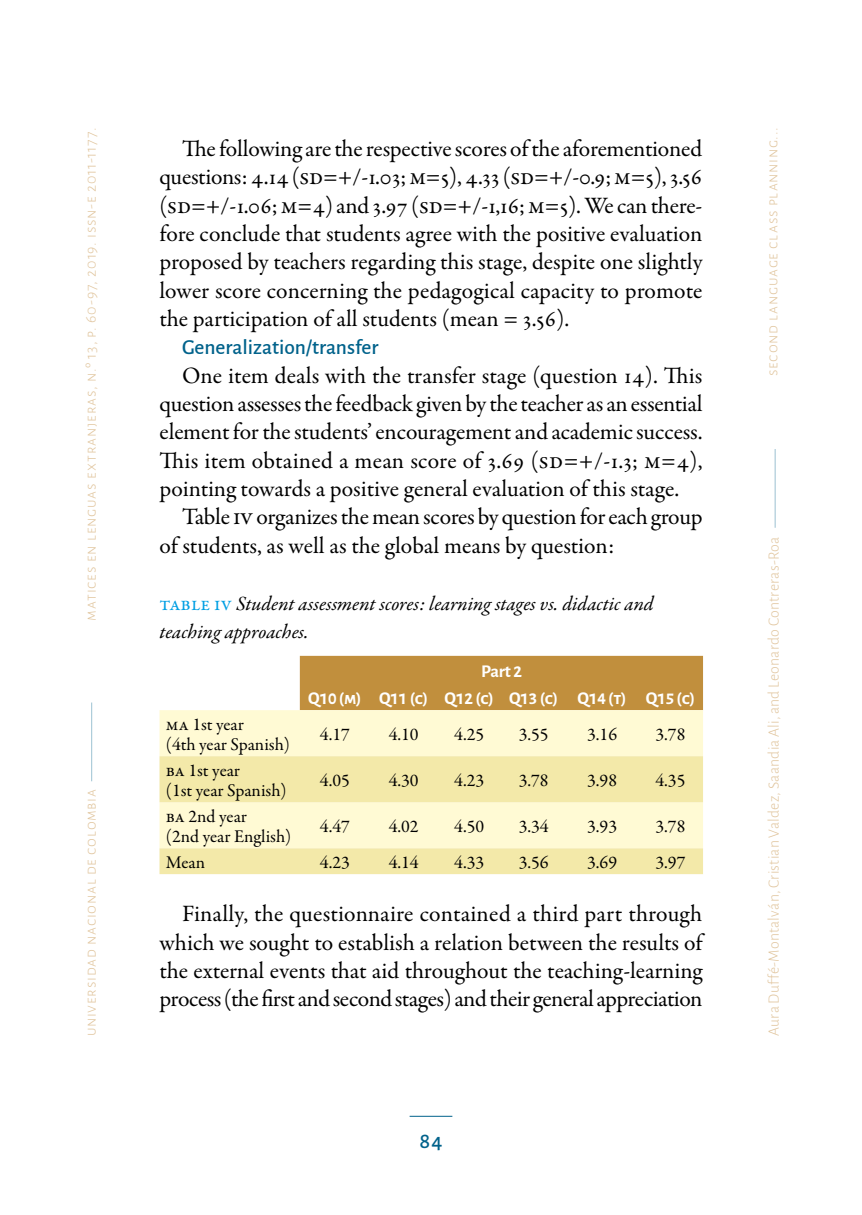
<style>
.page{position:relative;width:862px;height:1215px;background:#fff}
.page>*{position:absolute;margin:0;border:0;box-sizing:border-box;transform-origin:0 0}
.t1{font:23.62px/28.3px "Garamond Premr Pro";color:#000;text-align:justify}
.t2{font:500 22.5px "Alegreya Sans";color:#00628b}
.t3{font:500 21.38px "Alegreya Sans";color:#00628b}
.t4{font:italic 20.25px/28.3px "Garamond Premr Pro";color:#000}
.t5{font:18px/20.2px "Garamond Premr Pro";color:#000}
.t6{font:700 18px/27.2px "Alegreya Sans";letter-spacing:-.01em;color:#fff;text-align:center}
.t7{font:300 15.75px "Alegreya Sans";letter-spacing:.035em;color:#e0c49c}
.t8{font:300 15.75px "Alegreya Sans";letter-spacing:.01em;color:#e0c49c}
.s1{font-style:normal;color:#009fe3}
</style>
<div class="page">
<hr style="left:410px;top:1116px;width:42px;height:1px;background:#00628b">
<hr style="left:91px;top:703px;width:1px;height:78px;background:#00628b">
<hr style="left:775px;top:449px;width:1px;height:79px;background:#00628b">
<div style="left:300px;top:656px;width:403px;height:54px;background:#c18f3d"></div>
<div style="left:159px;top:710px;width:544px;height:46px;background:#fffad4"></div>
<svg style="left:159px;top:756px;width:544px;height:118px;background:#f7efbb"></svg>
<p class="t7" style="left:80px;top:621px;width:494px;rotate:-90deg">Matices en Lenguas Extranjeras, N .o 13, p. 60-97, 2019. ISSN-e 2011-1177.</p>
<p class="t7" style="left:762px;top:376px;width:250px;rotate:-90deg">second language class planning...</p>
<p class="t1" style="left:159px;top:135px;width:544px;text-indent:23px">The following are the respective scores of the aforementioned questions: 4.14 (sd=+/-1.03; m=5), 4.33 (sd=+/-0.9; m=5), 3.56 (sd=+/-1.06; m=4) and 3.97 (sd=+/-1,16; m=5). We can there&shy;fore conclude that students agree with the positive evaluation proposed by teachers regarding this stage, despite one slightly lower score concerning the pedagogical capacity to promote the participation of all students (mean = 3.56).</p>
<p class="t3" style="left:182px;top:332px;width:198px">Generalization/transfer</p>
<p class="t1" style="left:182px;top:362px;width:522px">One item deals with the transfer stage (question 14). This</p>
<p class="t1" style="left:159px;top:390px;width:545px">question assesses the feedback given by the teacher as an essential</p>
<p class="t1" style="left:159px;top:418px;width:545px">element for the students’ encouragement and academic success.</p>
<p class="t1" style="left:159px;top:447px;width:544px">This item obtained a mean score of 3.69 (sd=+/-1.3; m=4),</p>
<p class="t1" style="left:159px;top:475px;width:521px">pointing towards a positive general evaluation of this stage.</p>
<p class="t1" style="left:182px;top:503px;width:521px">Table iv organizes the mean scores by question for each group</p>
<p class="t1" style="left:159px;top:532px;width:456px">of students, as well as the global means by question:</p>
<p class="t4" style="left:159px;top:590px;width:496px"><span class="s1">Table iv</span> Student assessment scores: learning stages vs. didactic and teaching approaches.</p>
<p class="t6" style="left:308px;top:656px;width:388px">Part 2<br>Q10 (m) Q11 (c) Q12 (c) Q13 (c) Q14 (t) Q15 (c)</p>
<p class="t5" style="left:166px;top:714px;width:126px">ma 1st year<br>(4th year Spanish)</p>
<p class="t5" style="left:320px;top:724px;width:31px">4.17</p>
<p class="t5" style="left:389px;top:724px;width:31px">4.10</p>
<p class="t5" style="left:454px;top:724px;width:31px">4.25</p>
<p class="t5" style="left:519px;top:724px;width:31px">3.55</p>
<p class="t5" style="left:587px;top:724px;width:31px">3.16</p>
<p class="t5" style="left:655px;top:724px;width:31px">3.78</p>
<p class="t5" style="left:166px;top:760px;width:122px">ba 1st year<br>(1st year Spanish)</p>
<p class="t5" style="left:320px;top:770px;width:31px">4.05</p>
<p class="t5" style="left:389px;top:770px;width:31px">4.30</p>
<p class="t5" style="left:454px;top:770px;width:31px">4.23</p>
<p class="t5" style="left:519px;top:770px;width:31px">3.78</p>
<p class="t5" style="left:587px;top:770px;width:31px">3.98</p>
<p class="t5" style="left:655px;top:770px;width:31px">4.35</p>
<p class="t5" style="left:166px;top:806px;width:127px">ba 2nd year<br>(2nd year English)</p>
<p class="t5" style="left:320px;top:817px;width:31px">4.47</p>
<p class="t5" style="left:389px;top:817px;width:31px">4.02</p>
<p class="t5" style="left:454px;top:817px;width:31px">4.50</p>
<p class="t5" style="left:519px;top:817px;width:31px">3.34</p>
<p class="t5" style="left:587px;top:817px;width:31px">3.93</p>
<p class="t5" style="left:655px;top:817px;width:31px">3.78</p>
<p class="t5" style="left:166px;top:852px;width:41px">Mean</p>
<p class="t5" style="left:320px;top:852px;width:31px">4.23</p>
<p class="t5" style="left:389px;top:852px;width:31px">4.14</p>
<p class="t5" style="left:454px;top:852px;width:31px">4.33</p>
<p class="t5" style="left:519px;top:852px;width:31px">3.56</p>
<p class="t5" style="left:587px;top:852px;width:31px">3.69</p>
<p class="t5" style="left:655px;top:852px;width:31px">3.97</p>
<p class="t1" style="left:159px;top:900px;width:544px;text-indent:22px">Finally, the questionnaire contained a third part through which we sought to establish a relation between the results of the external events that aid throughout the teaching-learning process (the first and second stages) and their general appreciation</p>
<p class="t8" style="left:763px;top:1036px;width:501px;rotate:-90deg">Aura Duffé-Montalván, Cristian Valdez, Saandia Ali, and Leonardo Contreras-Roa</p>
<p class="t7" style="left:80px;top:1036px;width:249px;rotate:-90deg">Universidad Nacional de colombia</p>
<p class="t2" style="left:419px;top:1125px;width:25px">84</p>
</div>
